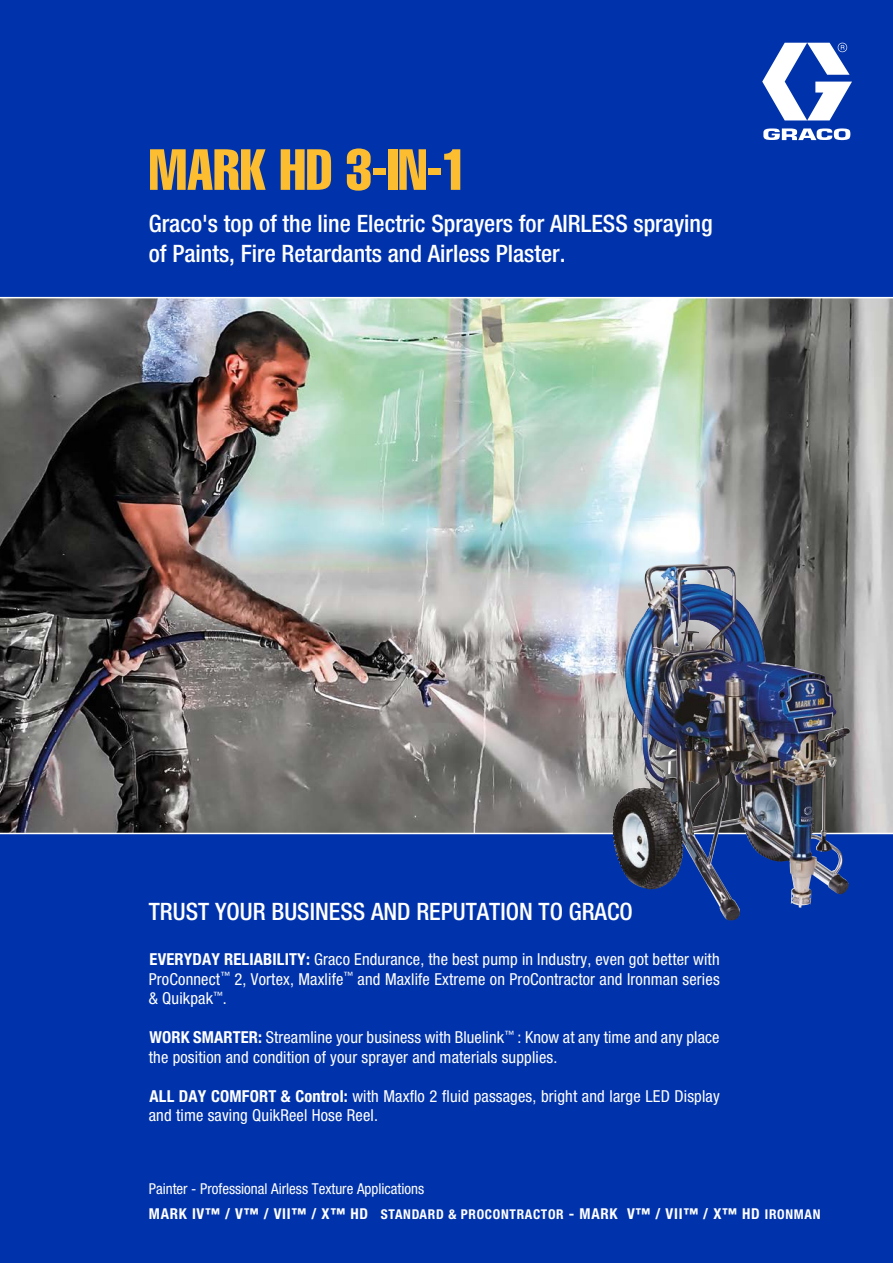
<style>
.page{position:relative;width:893px;height:1263px;background:#fff}
.page>*{position:absolute;margin:0;border:0;box-sizing:border-box;transform-origin:0 0}
.t1{font:57px "Helvetica LT Std Comp";color:#fcbd30}
.t2{font:500 condensed 24px/30px "Helvetica Neue LT Std";color:#fff}
.t3{font:condensed 16.5px/19.5px "Helvetica Neue LT Std";letter-spacing:.01em;color:#fff}
.t4{font:700 condensed 15px "Helvetica Neue LT Std";letter-spacing:.05em;color:#fff}
.t5{font:condensed 15px "Helvetica Neue LT Std";color:#fff}
.s1{font-weight:700}
.s2{font-size:13.5px}
</style>
<div class="page">
<img style="left:0;top:298px;width:893px;height:535px">
<div style="left:0;top:835px;width:893px;height:428px;background:#0033ab"></div>
<div style="left:0;top:0;width:893px;height:298px;background:#0033ab"></div>
<svg style="left:762px;top:43px;width:90px;height:97px"></svg>
<hr style="left:0;top:297px;width:893px;height:1px;background:#fff">
<img style="left:612px;top:564px;width:86px;height:282px">
<h1 class="t1" style="left:149px;top:133px;width:321px">MARK HD 3-IN-1</h1>
<h2 class="t2" style="left:149px;top:208px;width:565px">Graco's top of the line Electric Sprayers for AIRLESS spraying of Paints, Fire Retardants and Airless Plaster.</h2>
<h2 class="t2" style="left:149px;top:896px;width:485px">TRUST YOUR BUSINESS AND REPUTATION TO GRACO</h2>
<p class="t3" style="left:149px;top:949px;width:572px;text-align:justify"><span class="s1">EVERYDAY RELIABILITY:</span> Graco Endurance, the best pump in Industry, even got better with ProConnect<sup>™</sup> 2, Vortex, Maxlife<sup>™</sup> and Maxlife Extreme on ProContractor and Ironman series &amp; Quikpak<sup>™</sup>.</p>
<p class="t3" style="left:149px;top:1027px;width:572px"><span class="s1">WORK SMARTER:</span> Streamline your business with Bluelink<sup>™</sup> : Know at any time and any place the position and condition of your sprayer and materials supplies.</p>
<p class="t3" style="left:149px;top:1086px;width:572px"><span class="s1">ALL DAY COMFORT &amp; Control:</span> with Maxflo 2 fluid passages, bright and large LED Display and time saving QuikReel Hose Reel.</p>
<p class="t5" style="left:149px;top:1180px;width:277px">Painter - Professional Airless Texture Applications</p>
<p class="t4" style="left:149px;top:1205px;width:673px">MARK IV™ / V™ / VII™ / X™ HD <span class="s2">STANDARD &amp; PROCONTRACTOR</span> - MARK V™ / VII™ / X™ HD <span class="s2">IRONMAN</span></p>
</div>
